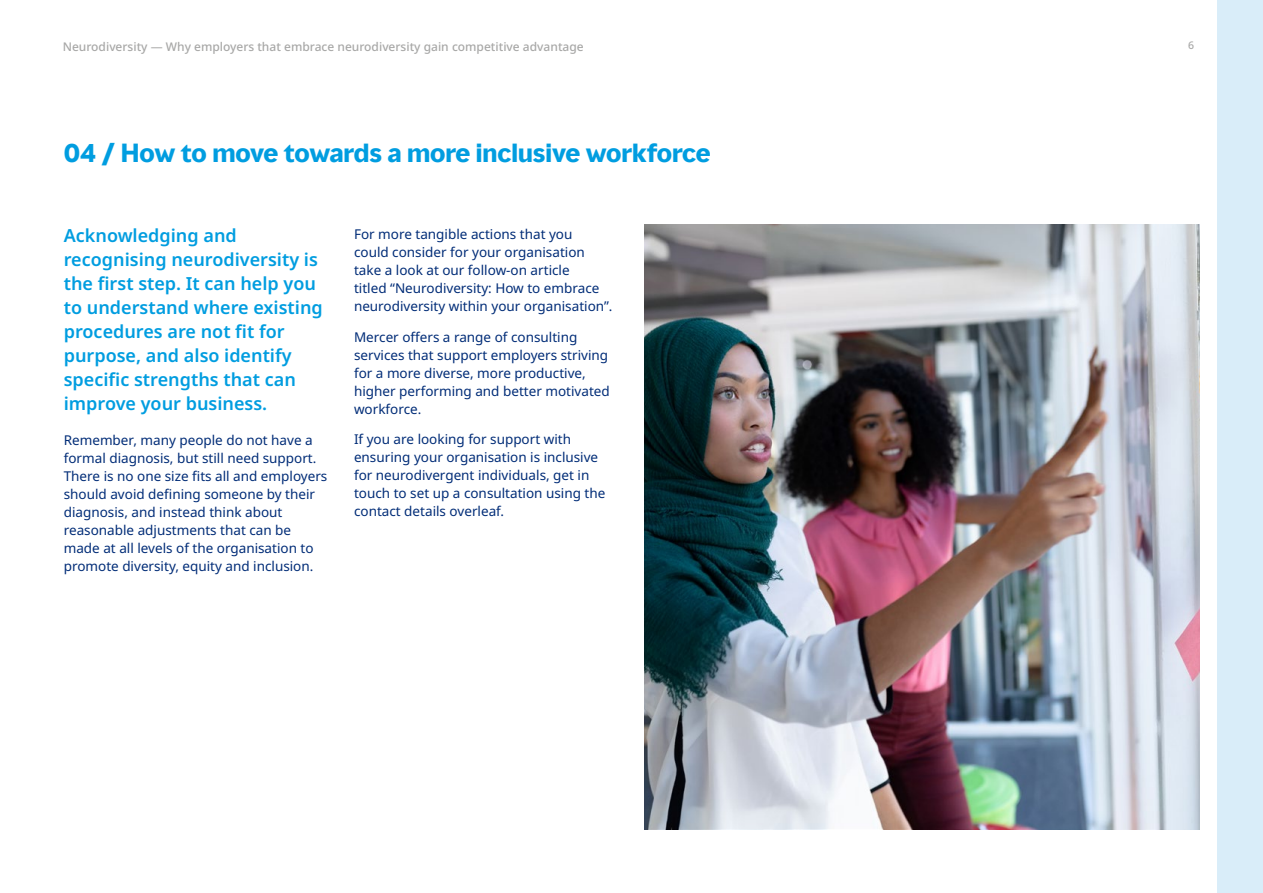
<style>
.page{position:relative;width:1263px;height:893px;background:#fff}
.page>*{position:absolute;margin:0;border:0;box-sizing:border-box;transform-origin:0 0}
.t1{font:700 24px "MMC Display";color:#009de0}
.Intro_12pt{font:600 18px/24px "Noto Sans";color:#009de0}
.Body_copy{font:13.5px/18px "Noto Sans";color:#002c77}
.t2{font:500 12px "Noto Sans";color:#a8a8a7}
.t3{font:500 10.5px "Noto Sans";color:#a8a8a7}
.s1{font-weight:400}
</style>
<div class="page">
<div style="left:1218px;top:0;width:45px;height:893px;background:#d9edf9"></div>
<img style="left:644px;top:224px;width:555px;height:605px">
<p class="t2" style="left:63px;top:38px;width:523px">Neurodiversity <span class="s1">—</span> Why employers that embrace neurodiversity gain competitive advantage</p>
<p class="t3" style="left:1188px;top:38px;width:8px">6</p>
<h2 class="t1" style="left:64px;top:138px;width:648px">04 / How to move towards a more inclusive workforce</h2>
<p class="Intro_12pt" style="left:64px;top:224px;width:261px">Acknowledging and recognising neurodiversity is the first step. It can help you to understand where existing procedures are not fit for purpose, and also identify specific strengths that can improve your business.</p>
<p class="Body_copy" style="left:64px;top:431px;width:265px">Remember, many people do not have a formal diagnosis, but still need support.<br>There is no one size fits all and employers should avoid defining someone by their diagnosis, and instead think about reasonable adjustments that can be made at all levels of the organisation to promote diversity, equity and inclusion.</p>
<p class="Body_copy" style="left:354px;top:225px;width:260px">For more tangible actions that you<br>could consider for your organisation take a look at our follow-on article<br>titled “Neurodiversity: How to embrace neurodiversity within your organisation”.</p>
<p class="Body_copy" style="left:354px;top:328px;width:257px">Mercer offers a range of consulting services that support employers striving for a more diverse, more productive, higher performing and better motivated workforce.</p>
<p class="Body_copy" style="left:354px;top:431px;width:253px">If you are looking for support with ensuring your organisation is inclusive for neurodivergent individuals, get in touch to set up a consultation using the contact details overleaf.</p>
</div>
